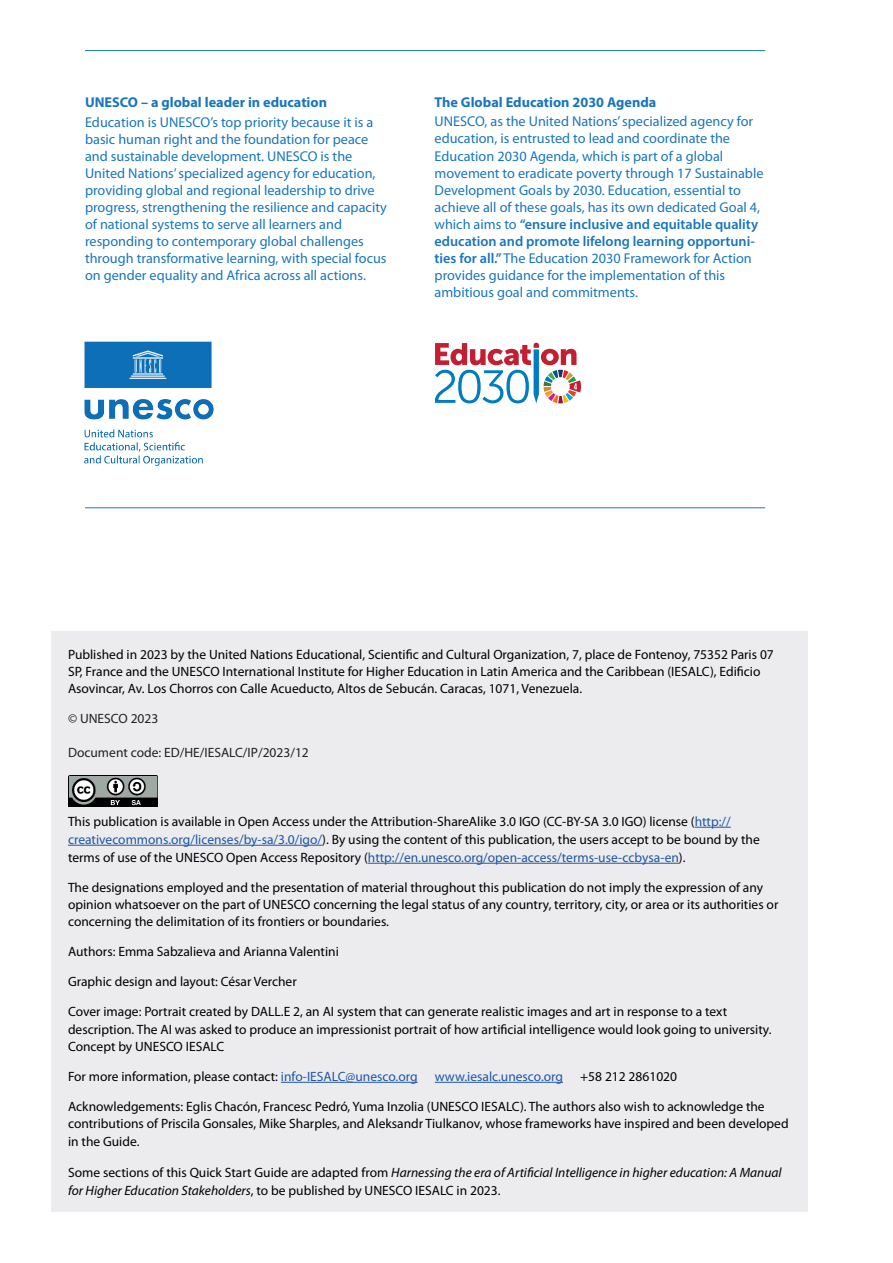
<style>
.page{position:relative;width:893px;height:1263px;background:#fff}
.page>*{position:absolute;margin:0;border:0;box-sizing:border-box;transform-origin:0 0}
.t1{font:14.25px/17.1px "Myriad Pro";color:#1976bd}
.t2{font:700 14.25px "Myriad Pro";color:#1976bd}
.t3{font:13.5px/17.2px "Myriad Pro";color:#000001}
.t4{font:italic 13.5px/18px "Myriad Pro";color:#000001}
.t5{font:13.5px "Myriad Pro";color:#231f20}
.t6{font:13.5px "Myriad Pro";color:#1e56a6}
.s1{font-weight:600}
.s2{color:#1e56a6}
.s3{font-style:normal}
</style>
<div class="page">
<div style="left:51px;top:632px;width:757px;height:580px;background:#ececee"></div>
<hr style="left:695px;top:827px;width:36px;height:1px;background:#1e56a6">
<hr style="left:68px;top:845px;width:254px;height:1px;background:#1e56a6">
<hr style="left:368px;top:863px;width:311px;height:1px;background:#1e56a6">
<hr style="left:281px;top:1082px;width:137px;height:1px;background:#1e56a6">
<hr style="left:435px;top:1082px;width:128px;height:1px;background:#1e56a6">
<img style="left:68px;top:775px;width:89px;height:32px">
<hr style="left:85px;top:507px;width:680px;height:1px;background:#1976bd">
<hr style="left:85px;top:50px;width:680px;height:1px;background:#1976bd">
<svg style="left:435px;top:343px;width:146px;height:60px"></svg>
<img style="left:84px;top:341px;width:130px;height:125px">
<p class="t2" style="left:85px;top:93px;width:244px">UNESCO – a global leader in education</p>
<p class="t1" style="left:85px;top:113px;width:303px">Education is UNESCO’s top priority because it is a basic human right and the foundation for peace and sustainable development. UNESCO is the United Nations’ specialized agency for education, providing global and regional leadership to drive progress, strengthening the resilience and capacity of national systems to serve all learners and responding to contemporary global challenges through transformative learning, with special focus on gender equality and Africa across all actions.</p>
<p class="t2" style="left:435px;top:93px;width:223px">The Global Education 2030 Agenda</p>
<p class="t1" style="left:435px;top:113px;width:330px">UNESCO, as the United Nations’ specialized agency for education, is entrusted to lead and coordinate the Education 2030 Agenda, which is part of a global movement to eradicate poverty through 17 Sustainable Development Goals by 2030. Education, essential to achieve all of these goals, has its own dedicated Goal 4, which aims to <span class="s1">“ensure inclusive and equitable quality education and promote lifelong learning opportuni&shy;ties for all.”</span> The Education 2030 Framework for Action provides guidance for the implementation of this ambitious goal and commitments.</p>
<p class="t3" style="left:68px;top:646px;width:707px">Published in 2023 by the United Nations Educational, Scientific and Cultural Organization, 7, place de Fontenoy, 75352 Paris 07<br>SP, France and the UNESCO International Institute for Higher Education in Latin America and the Caribbean (IESALC), Edificio<br>Asovincar, Av. Los Chorros con Calle Acueducto, Altos de Sebucán. Caracas, 1071, Venezuela.</p>
<p class="t5" style="left:68px;top:711px;width:92px">© UNESCO 2023</p>
<p class="t5" style="left:68px;top:745px;width:242px">Document code: ED/HE/IESALC/IP/2023/12</p>
<p class="t3" style="left:68px;top:813px;width:693px;line-height:18px">This publication is available in Open Access under the Attribution-ShareAlike 3.0 IGO (CC-BY-SA 3.0 IGO) license (<span class="s2">http:// creativecommons.org/licenses/by-sa/3.0/igo/</span>). By using the content of this publication, the users accept to be bound by the terms of use of the UNESCO Open Access Repository (<span class="s2">http://en.unesco.org/open-access/terms-use-ccbysa-en</span>).</p>
<p class="t3" style="left:68px;top:879px;width:712px">The designations employed and the presentation of material throughout this publication do not imply the expression of any opinion whatsoever on the part of UNESCO concerning the legal status of any country, territory, city, or area or its authorities or concerning the delimitation of its frontiers or boundaries.</p>
<p class="t3" style="left:68px;top:943px;width:272px">Authors: Emma Sabzalieva and Arianna Valentini</p>
<p class="t3" style="left:68px;top:973px;width:230px">Graphic design and layout: César Vercher</p>
<p class="t3" style="left:68px;top:1003px;width:705px">Cover image: Portrait created by DALL.E 2, an AI system that can generate realistic images and art in response to a text description. The AI was asked to produce an impressionist portrait of how artificial intelligence would look going to university.<br>Concept by UNESCO IESALC</p>
<p class="t3" style="left:68px;top:1068px;width:351px">For more information, please contact: <span class="s2">info-IESALC@unesco.org</span></p>
<p class="t6" style="left:435px;top:1069px;width:130px">www.iesalc.unesco.org</p>
<p class="t3" style="left:580px;top:1068px;width:98px">+58 212 2861020</p>
<p class="t3" style="left:68px;top:1098px;width:722px">Acknowledgements: Eglis Chacón, Francesc Pedró, Yuma Inzolia (UNESCO IESALC). The authors also wish to acknowledge the contributions of Priscila Gonsales, Mike Sharples, and Aleksandr Tiulkanov, whose frameworks have inspired and been developed in the Guide.</p>
<p class="t4" style="left:68px;top:1164px;width:715px"><span class="s3">Some sections of this Quick Start Guide are adapted from</span> Harnessing the era of Artificial Intelligence in higher education: A Manual for Higher Education Stakeholders<span class="s3">, to be published by UNESCO IESALC in 2023.</span></p>
</div>
